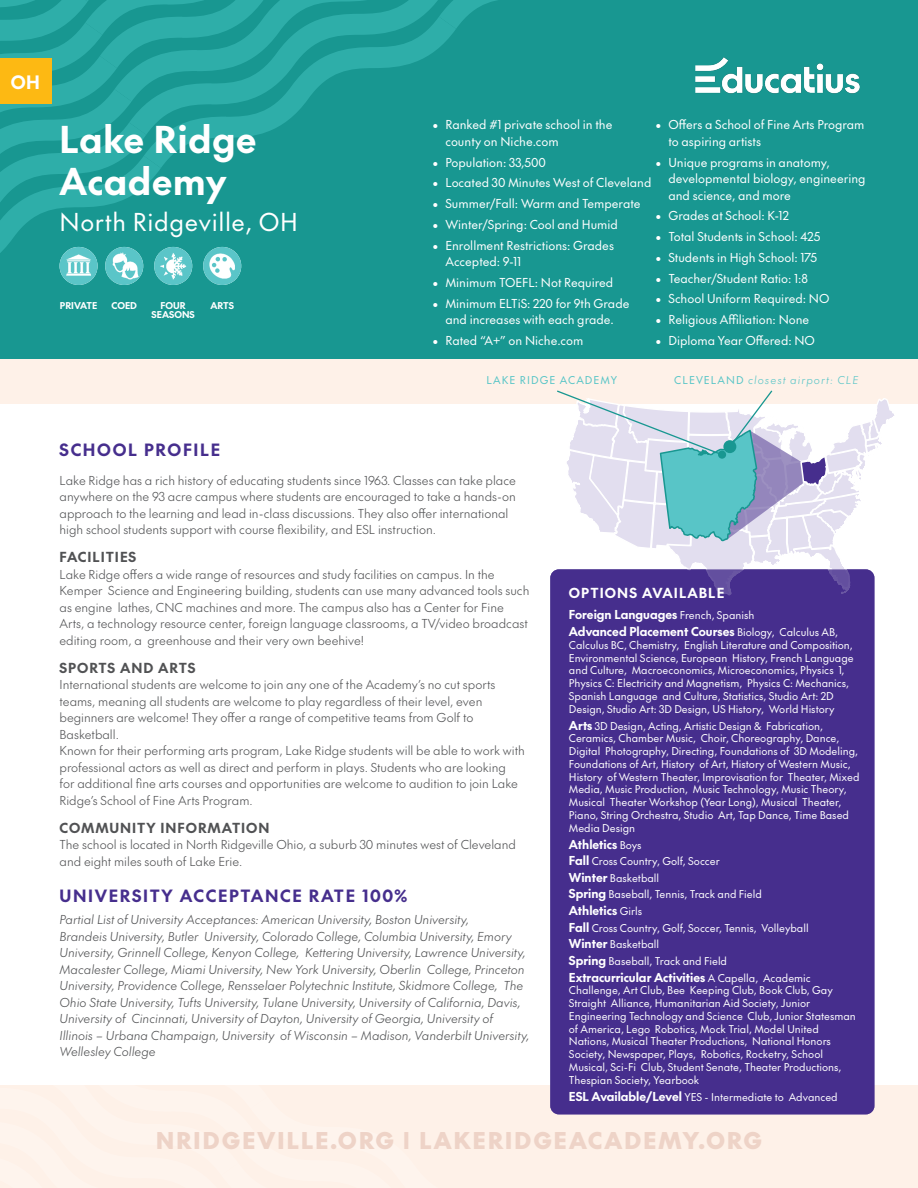
<style>
.page{position:relative;width:918px;height:1188px;background:#fff}
.page>*{position:absolute;margin:0;border:0;box-sizing:border-box;transform-origin:0 0}
.t1{font:700 36px/42px "The Future";letter-spacing:.025em;color:#fff}
.t2{font:24px "The Future";letter-spacing:.025em;color:#fff}
.t3{font:900 22.5px "The Future";letter-spacing:.1em;color:#eed3c7}
.t4{font:700 18px "The Future";color:#fff}
.t5{font:700 16.5px "The Future";letter-spacing:.1em;color:#462e8d}
.t6{font:700 13.5px "The Future";letter-spacing:.07em;color:#515254}
.t7{font:700 13.5px "The Future";letter-spacing:.08em;color:#fff}
.t8{font:300 12px/16.5px "The Future";color:#515254}
.t9{font:italic 300 12px/16.5px "The Future";color:#515254}
.t10{font:12px/16.5px "The Future";color:#fff}
.t11{font:700 12px/17px "The Future";color:#fff}
.t12{font:10.5px/12.8px "The Future";color:#fff}
.t13{font:italic 300 10.5px "The Future";letter-spacing:.1em;color:#58c5c7}
.t14{font:10.5px "The Future";letter-spacing:.1em;color:#58c5c7}
.t15{font:700 9.15px "The Future";color:#fff}
.s1{font-weight:400;font-style:normal}
.s2{font-weight:400;font-size:10.5px}
.s3{font-weight:700;font-size:12px}
</style>
<div class="page">
<div style="left:0;top:273px;width:918px;height:915px;background:#fef1e8"></div>
<div style="left:0;top:404px;width:918px;height:681px;background:#fff"></div>
<div style="left:0;top:0;width:918px;height:359px;background:#189791"></div>
<svg style="left:0;top:0;width:497px;height:259px"></svg>
<div style="left:0;top:59px;width:51px;height:45px;background:#fdb913"></div>
<img style="left:695px;top:57px;width:165px;height:37px">
<div style="left:550px;top:569px;width:324px;height:545px;background:#462e8d;border-radius:9px"></div>
<img style="left:105px;top:247px;width:38px;height:38px;border-radius:19px">
<img style="left:203px;top:247px;width:38px;height:38px;border-radius:19px">
<img style="left:154px;top:247px;width:38px;height:38px;border-radius:19px">
<img style="left:60px;top:247px;width:38px;height:38px;border-radius:19px">
<svg style="left:556px;top:390px;width:338px;height:227px"></svg>
<h3 class="t4" style="left:11px;top:69px;width:31px">OH</h3>
<h1 class="t1" style="left:60px;top:117px;width:199px">Lake Ridge<br>Academy</h1>
<h2 class="t2" style="left:60px;top:205px;width:240px">North Ridgeville, OH</h2>
<p class="t15" style="left:60px;top:299px;width:39px">PRIVATE</p>
<p class="t15" style="left:111px;top:299px;width:27px">COED</p>
<p class="t15" style="left:161px;top:299px;width:27px">FOUR</p>
<p class="t15" style="left:211px;top:299px;width:25px">ARTS</p>
<p class="t15" style="left:152px;top:308px;width:45px">SEASONS</p>
<p class="t10" style="left:668px;top:116px;width:198px;text-indent:-13px">• Offers a School of Fine Arts Program to aspiring artists</p>
<p class="t10" style="left:668px;top:154px;width:199px;text-indent:-13px">• Unique programs in anatomy, developmental biology, engineering and science, and more</p>
<p class="t10" style="left:656px;top:207px;width:135px">• Grades at School: K-12</p>
<p class="t10" style="left:656px;top:228px;width:166px">• Total Students in School: 425</p>
<p class="t10" style="left:656px;top:249px;width:163px">• Students in High School: 175</p>
<p class="t10" style="left:656px;top:270px;width:154px">• Teacher/Student Ratio: 1:8</p>
<p class="t10" style="left:656px;top:290px;width:175px">• School Uniform Required: NO</p>
<p class="t10" style="left:656px;top:311px;width:155px">• Religious Affiliation: None</p>
<p class="t10" style="left:656px;top:332px;width:161px">• Diploma Year Offered: NO</p>
<p class="t10" style="left:445px;top:116px;width:169px;text-indent:-13px">• Ranked #1 private school in the county on Niche.com</p>
<p class="t10" style="left:433px;top:154px;width:115px">• Population: 33,500</p>
<p class="t10" style="left:433px;top:174px;width:220px">• Located 30 Minutes West of Cleveland</p>
<p class="t10" style="left:433px;top:195px;width:209px">• Summer/Fall: Warm and Temperate</p>
<p class="t10" style="left:433px;top:216px;width:187px">• Winter/Spring: Cool and Humid</p>
<p class="t10" style="left:445px;top:237px;width:170px;text-indent:-13px">• Enrollment Restrictions: Grades<br>Accepted: 9-11</p>
<p class="t10" style="left:433px;top:274px;width:182px">• Minimum TOEFL: Not Required</p>
<p class="t10" style="left:433px;top:295px;width:198px;text-align:center">• Minimum ELTiS: 220 for 9th Grade and increases with each grade.</p>
<p class="t10" style="left:433px;top:332px;width:152px">• Rated “A+” on Niche.com</p>
<p class="t14" style="left:487px;top:373px;width:132px">LAKE RIDGE ACADEMY</p>
<p class="t13" style="left:674px;top:373px;width:186px"><span class="s1">CLEVELAND</span> closest airport: CLE</p>
<h3 class="t5" style="left:60px;top:438px;width:162px">SCHOOL PROFILE</h3>
<p class="t8" style="left:60px;top:472px;width:458px">Lake Ridge has a rich history of educating students since 1963. Classes can take place anywhere on the 93 acre campus where students are encouraged to take a hands-on approach to the learning and lead in-class discussions. They also offer international high school students support with course flexibility, and ESL instruction.</p>
<p class="t6" style="left:60px;top:548px;width:78px">FACILITIES</p>
<p class="t8" style="left:60px;top:566px;width:471px">Lake Ridge offers a wide range of resources and study facilities on campus. In the Kemper Science and Engineering building, students can use many advanced tools such as engine lathes, CNC machines and more. The campus also has a Center for Fine Arts, a technology resource center, foreign language classrooms, a TV/video broadcast editing room, a greenhouse and their very own beehive!</p>
<p class="t6" style="left:60px;top:658px;width:137px">SPORTS AND ARTS</p>
<p class="t8" style="left:60px;top:676px;width:467px">International students are welcome to join any one of the Academy’s no cut sports teams, meaning all students are welcome to play regardless of their level, even beginners are welcome! They offer a range of competitive teams from Golf to Basketball.<br>Known for their performing arts program, Lake Ridge students will be able to work with professional actors as well as direct and perform in plays. Students who are looking<br>for additional fine arts courses and opportunities are welcome to audition to join Lake Ridge’s School of Fine Arts Program.</p>
<p class="t6" style="left:60px;top:818px;width:212px">COMMUNITY INFORMATION</p>
<p class="t8" style="left:60px;top:836px;width:458px">The school is located in North Ridgeville Ohio, a suburb 30 minutes west of Cleveland and eight miles south of Lake Erie.</p>
<h3 class="t5" style="left:60px;top:884px;width:349px">UNIVERSITY ACCEPTANCE RATE 100%</h3>
<p class="t9" style="left:60px;top:911px;width:471px">Partial List of University Acceptances: American University, Boston University,<br>Brandeis University, Butler University, Colorado College, Columbia University, Emory University, Grinnell College, Kenyon College, Kettering University, Lawrence University, Macalester College, Miami University, New York University, Oberlin College, Princeton University, Providence College, Rensselaer Polytechnic Institute, Skidmore College, The Ohio State University, Tufts University, Tulane University, University of California, Davis, University of Cincinnati, University of Dayton, University of Georgia, University of Illinois – Urbana Champaign, University of Wisconsin – Madison, Vanderbilt University, Wellesley College</p>
<p class="t7" style="left:569px;top:583px;width:157px">OPTIONS AVAILABLE</p>
<p class="t11" style="left:569px;top:606px;width:271px">Foreign Languages <span class="s2">French, Spanish<br></span>Advanced Placement Courses <span class="s2">Biology, Calculus AB,</span></p>
<p class="t12" style="left:569px;top:638px;width:286px">Calculus BC, Chemistry, English Literature and Composition, Environmental Science, European History, French Language and Culture, Macroeconomics, Microeconomics, Physics 1, Physics C: Electricity and Magnetism, Physics C: Mechanics, Spanish Language and Culture, Statistics, Studio Art: 2D Design, Studio Art: 3D Design, US History, World History</p>
<p class="t12" style="left:569px;top:719px;width:292px"><span class="s3">Arts</span> 3D Design, Acting, Artistic Design &amp; Fabrication, Ceramics, Chamber Music, Choir, Choreography, Dance, Digital Photography, Directing, Foundations of 3D Modeling, Foundations of Art, History of Art, History of Western Music, History of Western Theater, Improvisation for Theater, Mixed Media, Music Production, Music Technology, Music Theory, Musical Theater Workshop (Year Long), Musical Theater, Piano, String Orchestra, Studio Art, Tap Dance, Time Based Media Design</p>
<p class="t11" style="left:569px;top:835px;width:74px">Athletics <span class="s2">Boys</span></p>
<p class="t12" style="left:569px;top:853px;width:195px;line-height:16.5px"><span class="s3">Fall</span> Cross Country, Golf, Soccer<br><span class="s3">Winter</span> Basketball<br><span class="s3">Spring</span> Baseball, Tennis, Track and Field</p>
<p class="t11" style="left:569px;top:902px;width:75px">Athletics <span class="s2">Girls</span></p>
<p class="t12" style="left:569px;top:919px;width:241px;line-height:16.5px"><span class="s3">Fall</span> Cross Country, Golf, Soccer, Tennis, Volleyball<br><span class="s3">Winter</span> Basketball<br><span class="s3">Spring</span> Baseball, Track and Field</p>
<p class="t11" style="left:569px;top:968px;width:243px">Extracurricular Activities <span class="s2">A Capella, Academic</span></p>
<p class="t12" style="left:569px;top:984px;width:289px">Challenge, Art Club, Bee Keeping Club, Book Club, Gay Straight Alliance, Humanitarian Aid Society, Junior Engineering Technology and Science Club, Junior Statesman of America, Lego Robotics, Mock Trial, Model United Nations, Musical Theater Productions, National Honors Society, Newspaper, Plays, Robotics, Rocketry, School Musical, Sci-Fi Club, Student Senate, Theater Productions, Thespian Society, Yearbook</p>
<p class="t12" style="left:569px;top:1090px;width:270px"><span class="s3">ESL Available/Level</span> YES - Intermediate to Advanced</p>
<h3 class="t3" style="left:156px;top:1124px;width:607px">NRIDGEVILLE.ORG | LAKERIDGEACADEMY.ORG</h3>
</div>
